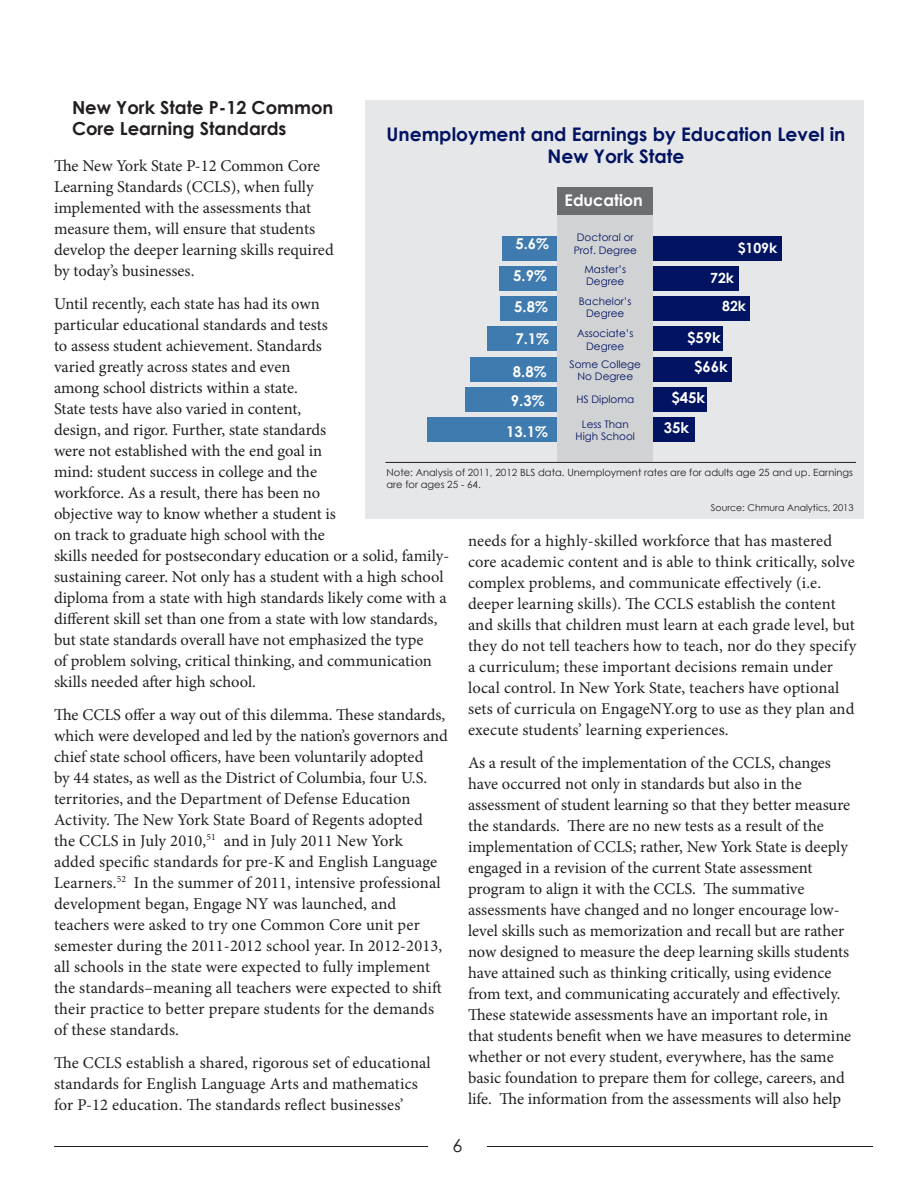
<style>
.page{position:relative;width:918px;height:1188px;background:#fff}
.page>*{position:absolute;margin:0;border:0;box-sizing:border-box;transform-origin:0 0}
.t1{font:700 18.75px/22.5px "Century Gothic";color:#011361;text-align:center}
.t2{font:700 18px/21px "Century Gothic";color:#231f20}
.t3{font:18px "Century Gothic";color:#231f20}
.t4{font:16.5px/21px "Minion Pro";color:#231f20}
.t5{font:700 16.05px "Century Gothic";color:#fff}
.t6{font:700 14.85px "Century Gothic";color:#fff}
.t7{font:700 14.1px/27.8px "Century Gothic";color:#fff}
.t8{font:10.35px/12.5px "Century Gothic";color:#011361;text-align:center}
.t9{font:9.9px/11.9px "Century Gothic";color:#231f20}
.t10{font:9.3px "Century Gothic";color:#231f20}
</style>
<div class="page">
<hr style="left:488px;top:1146px;width:385px;height:1px;background:#231f20">
<hr style="left:54px;top:1146px;width:385px;height:1px;background:#231f20">
<div style="left:366px;top:100px;width:498px;height:419px;background:#e6e7e9"></div>
<div style="left:502px;top:236px;width:55px;height:25px;background:#407baf"></div>
<div style="left:499px;top:267px;width:58px;height:24px;background:#407baf"></div>
<div style="left:500px;top:297px;width:57px;height:24px;background:#407baf"></div>
<div style="left:487px;top:327px;width:70px;height:24px;background:#407baf"></div>
<div style="left:470px;top:357px;width:87px;height:24px;background:#407baf"></div>
<div style="left:465px;top:387px;width:92px;height:24px;background:#407baf"></div>
<div style="left:427px;top:417px;width:130px;height:24px;background:#407baf"></div>
<div style="left:653px;top:236px;width:129px;height:25px;background:#011361"></div>
<div style="left:653px;top:267px;width:85px;height:24px;background:#011361"></div>
<div style="left:653px;top:297px;width:97px;height:24px;background:#011361"></div>
<div style="left:653px;top:327px;width:70px;height:24px;background:#011361"></div>
<div style="left:653px;top:357px;width:78px;height:24px;background:#011361"></div>
<div style="left:653px;top:387px;width:54px;height:24px;background:#011361"></div>
<div style="left:653px;top:417px;width:42px;height:24px;background:#011361"></div>
<div style="left:557px;top:216px;width:96px;height:246px;background:#d1d2d4"></div>
<div style="left:557px;top:188px;width:96px;height:27px;background:#6c6d70"></div>
<hr style="left:385px;top:462px;width:471px;height:1px;background:#231f20">
<p class="t2" style="left:72px;top:96px;width:263px">New York State P-12 Common<br>Core Learning Standards</p>
<p class="t4" style="left:54px;top:155px;width:281px">The New York State P-12 Common Core Learning Standards (CCLS), when fully implemented with the assessments that measure them, will ensure that students develop the deeper learning skills required by today’s businesses.</p>
<p class="t4" style="left:54px;top:293px;width:397px">Until recently, each state has had its own<br>particular educational standards and tests<br>to assess student achievement. Standards<br>varied greatly across states and even<br>among school districts within a state.<br>State tests have also varied in content,<br>design, and rigor. Further, state standards<br>were not established with the end goal in<br>mind: student success in college and the<br>workforce. As a result, there has been no<br>objective way to know whether a student is<br>on track to graduate high school with the<br>skills needed for postsecondary education or a solid, family&shy;sustaining career. Not only has a student with a high school diploma from a state with high standards likely come with a different skill set than one from a state with low standards, but state standards overall have not emphasized the type<br>of problem solving, critical thinking, and communication skills needed after high school.</p>
<p class="t4" style="left:54px;top:704px;width:395px">The CCLS offer a way out of this dilemma. These standards, which were developed and led by the nation’s governors and chief state school officers, have been voluntarily adopted<br>by 44 states, as well as the District of Columbia, four U.S. territories, and the Department of Defense Education Activity. The New York State Board of Regents adopted the CCLS in July 2010,<sup>51</sup> and in July 2011 New York added specific standards for pre-K and English Language Learners.<sup>52</sup> In the summer of 2011, intensive professional development began, Engage NY was launched, and teachers were asked to try one Common Core unit per semester during the 2011-2012 school year. In 2012-2013, all schools in the state were expected to fully implement the standards–meaning all teachers were expected to shift their practice to better prepare students for the demands of these standards.</p>
<p class="t4" style="left:54px;top:1052px;width:378px">The CCLS establish a shared, rigorous set of educational standards for English Language Arts and mathematics for P-12 education. The standards reflect businesses’</p>
<p class="t1" style="left:387px;top:122px;width:461px">Unemployment and Earnings by Education Level in<br>New York State</p>
<p class="t5" style="left:565px;top:190px;width:80px">Education</p>
<p class="t8" style="left:574px;top:231px;width:65px">Doctoral or<br>Prof. Degree</p>
<p class="t6" style="left:515px;top:235px;width:35px">5.6%</p>
<p class="t7" style="left:738px;top:233px;width:41px">$109k</p>
<p class="t7" style="left:722px;top:264px;width:25px;text-indent:-12px">72k<br>82k</p>
<p class="t6" style="left:687px;top:329px;width:35px">$59k</p>
<p class="t6" style="left:694px;top:358px;width:35px">$66k</p>
<p class="t6" style="left:671px;top:388px;width:35px">$45k</p>
<p class="t6" style="left:664px;top:418px;width:27px">35k</p>
<p class="t8" style="left:584px;top:263px;width:43px;text-align:left">Master’s<br>Degree</p>
<p class="t6" style="left:513px;top:266px;width:35px">5.9%</p>
<p class="t8" style="left:579px;top:295px;width:54px">Bachelor’s<br>Degree</p>
<p class="t6" style="left:514px;top:297px;width:35px">5.8%</p>
<p class="t8" style="left:577px;top:327px;width:58px">Associate’s<br>Degree</p>
<p class="t8" style="left:570px;top:358px;width:73px">Some College<br>No Degree</p>
<p class="t6" style="left:515px;top:330px;width:35px">7.1%</p>
<p class="t6" style="left:513px;top:362px;width:35px">8.8%</p>
<p class="t8" style="left:576px;top:393px;width:59px">HS Diploma</p>
<p class="t6" style="left:511px;top:392px;width:35px">9.3%</p>
<p class="t8" style="left:576px;top:418px;width:61px">Less Than<br>High School</p>
<p class="t6" style="left:506px;top:423px;width:43px">13.1%</p>
<p class="t9" style="left:387px;top:466px;width:468px">Note: Analysis of 2011, 2012 BLS data. Unemployment rates are for adults age 25 and up. Earnings are for ages 25 - 64.</p>
<p class="t10" style="left:711px;top:502px;width:144px">Source: Chmura Analytics, 2013</p>
<p class="t4" style="left:468px;top:530px;width:390px">needs for a highly-skilled workforce that has mastered core academic content and is able to think critically, solve complex problems, and communicate effectively (i.e. deeper learning skills). The CCLS establish the content and skills that children must learn at each grade level, but they do not tell teachers how to teach, nor do they specify a curriculum; these important decisions remain under local control. In New York State, teachers have optional sets of curricula on EngageNY.org to use as they plan and execute students’ learning experiences.</p>
<p class="t4" style="left:468px;top:752px;width:385px">As a result of the implementation of the CCLS, changes have occurred not only in standards but also in the assessment of student learning so that they better measure the standards. There are no new tests as a result of the implementation of CCLS; rather, New York State is deeply engaged in a revision of the current State assessment program to align it with the CCLS. The summative assessments have changed and no longer encourage low&shy;level skills such as memorization and recall but are rather now designed to measure the deep learning skills students have attained such as thinking critically, using evidence from text, and communicating accurately and effectively.<br>These statewide assessments have an important role, in that students benefit when we have measures to determine whether or not every student, everywhere, has the same basic foundation to prepare them for college, careers, and life. The information from the assessments will also help</p>
<p class="t3" style="left:452px;top:1135px;width:11px">6</p>
</div>
